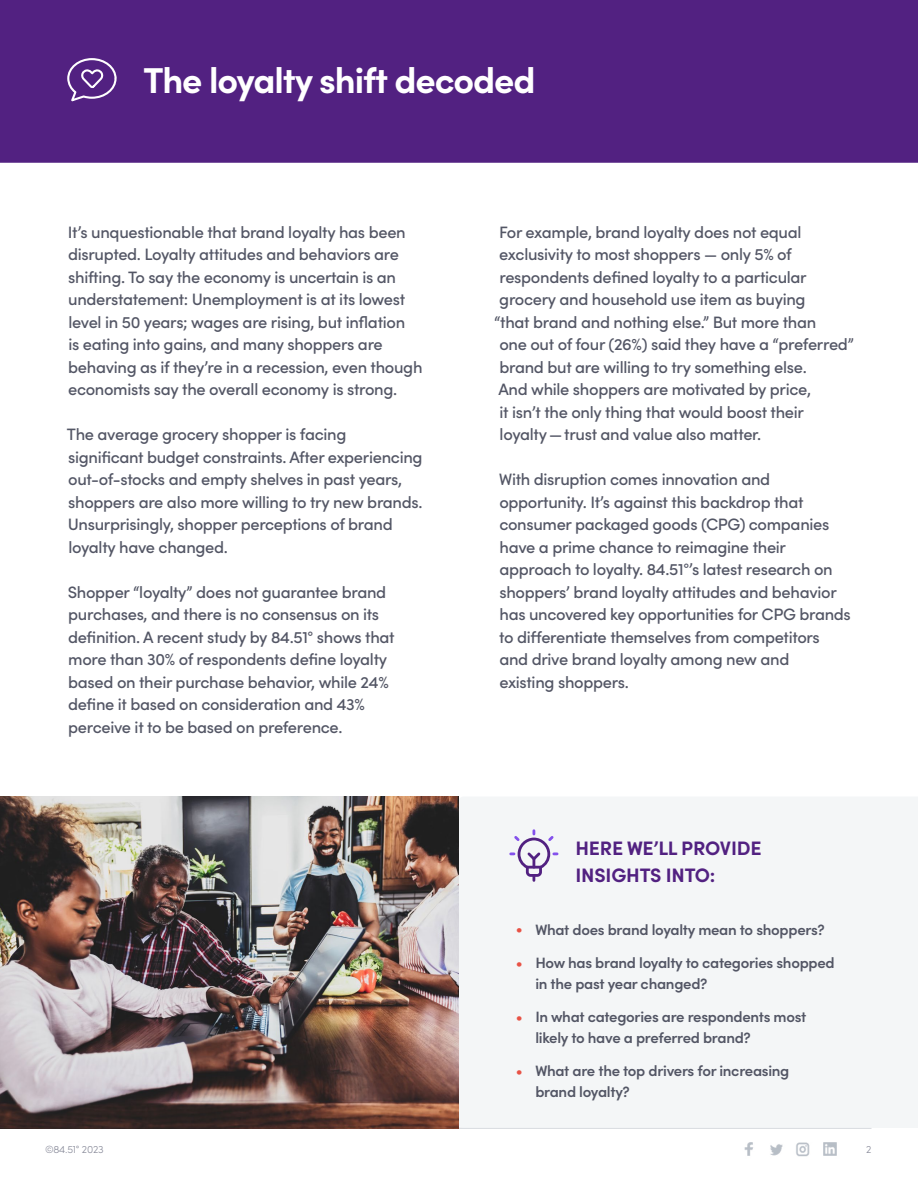
<style>
.page{position:relative;width:918px;height:1188px;background:#fff}
.page>*{position:absolute;margin:0;border:0;box-sizing:border-box;transform-origin:0 0}
.t1{font:700 36px "Limitless Sans";letter-spacing:-.03em;color:#fff}
.t2{font:700 19.5px/27px "Limitless Sans";letter-spacing:-.01em;color:#522181}
.t3{font:500 16.5px/22.5px "Limitless Sans";letter-spacing:-.02em;color:#535665}
.t4{font:600 15px/21px "Limitless Sans";letter-spacing:-.02em;color:#535665}
.t5{font:300 10.5px "Limitless Sans";letter-spacing:-.02em;color:#898b9a}
.s1{color:#e85245}
</style>
<div class="page">
<hr style="left:45px;top:1128px;width:827px;height:1px;background:#b8bec6">
<img style="left:744px;top:1142px;width:9px;height:14px">
<img style="left:770px;top:1144px;width:13px;height:12px">
<img style="left:823px;top:1142px;width:14px;height:14px">
<img style="left:796px;top:1142px;width:14px;height:15px">
<div style="left:0;top:0;width:918px;height:163px;background:#522181"></div>
<div style="left:459px;top:797px;width:459px;height:331px;background:#f4f6f7"></div>
<div style="left:49px;top:36px;width:86px;height:87px;background:#522181;border-radius:50%"></div>
<svg style="left:67px;top:58px;width:50px;height:43px"></svg>
<svg style="left:511px;top:831px;width:46px;height:49px"></svg>
<img style="left:0;top:796px;width:459px;height:332px">
<h1 class="t1" style="left:144px;top:52px;width:393px">The loyalty shift decoded</h1>
<p class="t3" style="left:68px;top:219px;width:356px">It’s unquestionable that brand loyalty has been disrupted. Loyalty attitudes and behaviors are shifting. To say the economy is uncertain is an understatement: Unemployment is at its lowest level in 50 years; wages are rising, but inflation<br>is eating into gains, and many shoppers are behaving as if they’re in a recession, even though economists say the overall economy is strong.</p>
<p class="t3" style="left:67px;top:422px;width:357px">The average grocery shopper is facing significant budget constraints. After experiencing out-of-stocks and empty shelves in past years, shoppers are also more willing to try new brands.<br>Unsurprisingly, shopper perceptions of brand loyalty have changed.</p>
<p class="t3" style="left:68px;top:580px;width:328px">Shopper “loyalty” does not guarantee brand purchases, and there is no consensus on its definition. A recent study by 84.51° shows that more than 30% of respondents define loyalty based on their purchase behavior, while 24% define it based on consideration and 43% perceive it to be based on preference.</p>
<p class="t3" style="left:499px;top:219px;width:304px">For example, brand loyalty does not equal</p>
<p class="t3" style="left:499px;top:242px;width:294px">exclusivity to most shoppers — only 5% of</p>
<p class="t3" style="left:499px;top:265px;width:309px">respondents defined loyalty to a particular</p>
<p class="t3" style="left:499px;top:287px;width:308px">grocery and household use item as buying</p>
<p class="t3" style="left:494px;top:310px;width:324px">“that brand and nothing else.” But more than</p>
<p class="t3" style="left:499px;top:332px;width:356px">one out of four (26%) said they have a “preferred”</p>
<p class="t3" style="left:499px;top:355px;width:309px">brand but are willing to try something else.</p>
<p class="t3" style="left:499px;top:377px;width:314px">And while shoppers are motivated by price,</p>
<p class="t3" style="left:500px;top:400px;width:306px">it isn’t the only thing that would boost their</p>
<p class="t3" style="left:500px;top:422px;width:263px">loyalty—trust and value also matter.</p>
<p class="t3" style="left:499px;top:467px;width:353px">With disruption comes innovation and opportunity. It’s against this backdrop that consumer packaged goods (CPG) companies have a prime chance to reimagine their approach to loyalty. 84.51°’s latest research on shoppers’ brand loyalty attitudes and behavior has uncovered key opportunities for CPG brands to differentiate themselves from competitors and drive brand loyalty among new and<br>existing shoppers.</p>
<p class="t2" style="left:575px;top:833px;width:188px">HERE WE’LL PROVIDE<br>INSIGHTS INTO:</p>
<p class="t4" style="left:516px;top:918px;width:311px"><span class="s1">•</span> What does brand loyalty mean to shoppers?</p>
<p class="t4" style="left:535px;top:951px;width:301px;text-indent:-20px"><span class="s1">•</span> How has brand loyalty to categories shopped in the past year changed?</p>
<p class="t4" style="left:535px;top:1005px;width:273px;text-indent:-20px"><span class="s1">•</span> In what categories are respondents most likely to have a preferred brand?</p>
<p class="t4" style="left:535px;top:1059px;width:256px;text-indent:-20px"><span class="s1">•</span> What are the top drivers for increasing brand loyalty?</p>
<p class="t5" style="left:45px;top:1142px;width:60px">©84.51° 2023</p>
<p class="t5" style="left:866px;top:1142px;width:7px">2</p>
</div>
